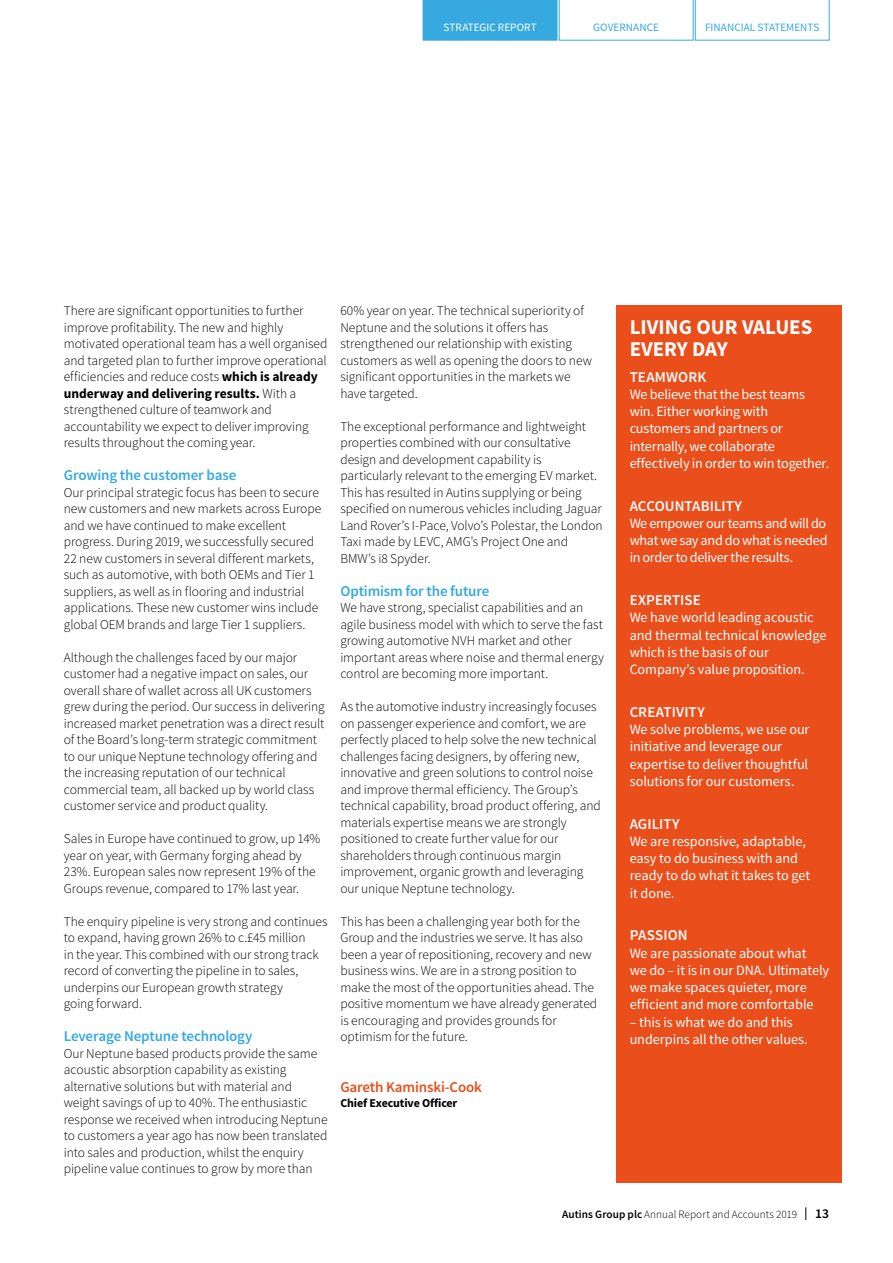
<style>
.page{position:relative;width:893px;height:1263px;background:#fff}
.page>*{position:absolute;margin:0;border:0;box-sizing:border-box;transform-origin:0 0}
.t1{font:700 21px/22.5px "Source Sans Pro";color:#fff}
.t2{font:600 15px "Source Sans Pro";letter-spacing:-.01em;color:#36a9e1}
.t3{font:600 15px "Source Sans Pro";letter-spacing:.005em;color:#fff}
.t4{font:600 15px "Source Sans Pro";letter-spacing:-.01em;color:#e94e1b}
.t5{font:14.25px/17.2px "Source Sans Pro";letter-spacing:-.01em;color:#fff}
.t6{font:300 13.5px/16.5px "Source Sans Pro";letter-spacing:-.005em;color:#000}
.t7{font:600 13.5px "Source Sans Pro";color:#000}
.t8{font:700 12px "Source Sans Pro";letter-spacing:-.01em;color:#000}
.t9{font:300 11.25px "Source Sans Pro";color:#000}
.t10{font:11.25px "Source Sans Pro";letter-spacing:.005em;color:#36a9e1}
.t11{font:11.25px "Source Sans Pro";letter-spacing:.005em;color:#fff}
.s1{font-weight:700}
.s2{font-weight:600}
</style>
<div class="page">
<svg style="left:805px;top:1207px;width:1px;height:13px"></svg>
<svg style="left:423px;top:0;width:406px;height:40px"></svg>
<div style="left:617px;top:305px;width:225px;height:877px;background:#e94e1b"></div>
<p class="t11" style="left:443px;top:21px;width:95px">STRATEGIC REPORT</p>
<p class="t10" style="left:593px;top:21px;width:67px">GOVERNANCE</p>
<p class="t10" style="left:705px;top:21px;width:116px">FINANCIAL STATEMENTS</p>
<p class="t6" style="left:64px;top:303px;width:265px">There are significant opportunities to further improve profitability. The new and highly motivated operational team has a well organised and targeted plan to further improve operational efficiencies and reduce costs <span class="s1">which is already underway and delivering results.</span> With a strengthened culture of teamwork and accountability we expect to deliver improving results throughout the coming year.</p>
<p class="t2" style="left:64px;top:466px;width:174px">Growing the customer base</p>
<p class="t6" style="left:64px;top:484px;width:259px">Our principal strategic focus has been to secure new customers and new markets across Europe and we have continued to make excellent progress. During 2019, we successfully secured 22 new customers in several different markets, such as automotive, with both OEMs and Tier 1 suppliers, as well as in flooring and industrial applications. These new customer wins include global OEM brands and large Tier 1 suppliers.</p>
<p class="t6" style="left:64px;top:649px;width:262px">Although the challenges faced by our major customer had a negative impact on sales, our overall share of wallet across all UK customers grew during the period. Our success in delivering increased market penetration was a direct result of the Board’s long-term strategic commitment to our unique Neptune technology offering and the increasing reputation of our technical commercial team, all backed up by world class customer service and product quality.</p>
<p class="t6" style="left:64px;top:830px;width:258px">Sales in Europe have continued to grow, up 14% year on year, with Germany forging ahead by 23%. European sales now represent 19% of the Groups revenue, compared to 17% last year.</p>
<p class="t6" style="left:64px;top:913px;width:265px">The enquiry pipeline is very strong and continues to expand, having grown 26% to c.£45 million<br>in the year. This combined with our strong track record of converting the pipeline in to sales, underpins our European growth strategy<br>going forward.</p>
<p class="t2" style="left:64px;top:1027px;width:190px">Leverage Neptune technology</p>
<p class="t6" style="left:64px;top:1045px;width:265px">Our Neptune based products provide the same acoustic absorption capability as existing alternative solutions but with material and weight savings of up to 40%. The enthusiastic response we received when introducing Neptune to customers a year ago has now been translated into sales and production, whilst the enquiry pipeline value continues to grow by more than</p>
<p class="t6" style="left:340px;top:303px;width:253px">60% year on year. The technical superiority of Neptune and the solutions it offers has strengthened our relationship with existing customers as well as opening the doors to new significant opportunities in the markets we have targeted.</p>
<p class="t6" style="left:340px;top:418px;width:264px">The exceptional performance and lightweight properties combined with our consultative design and development capability is particularly relevant to the emerging EV market.<br>This has resulted in Autins supplying or being specified on numerous vehicles including Jaguar Land Rover’s I-Pace, Volvo’s Polestar, the London Taxi made by LEVC, AMG’s Project One and BMW’s i8 Spyder.</p>
<p class="t2" style="left:340px;top:581px;width:151px">Optimism for the future</p>
<p class="t6" style="left:340px;top:600px;width:265px">We have strong, specialist capabilities and an agile business model with which to serve the fast growing automotive NVH market and other important areas where noise and thermal energy control are becoming more important.</p>
<p class="t6" style="left:340px;top:699px;width:262px">As the automotive industry increasingly focuses on passenger experience and comfort, we are perfectly placed to help solve the new technical challenges facing designers, by offering new, innovative and green solutions to control noise and improve thermal efficiency. The Group’s technical capability, broad product offering, and materials expertise means we are strongly positioned to create further value for our shareholders through continuous margin improvement, organic growth and leveraging our unique Neptune technology.</p>
<p class="t6" style="left:340px;top:913px;width:258px">This has been a challenging year both for the Group and the industries we serve. It has also been a year of repositioning, recovery and new business wins. We are in a strong position to make the most of the opportunities ahead. The positive momentum we have already generated is encouraging and provides grounds for optimism for the future.</p>
<p class="t4" style="left:340px;top:1078px;width:143px">Gareth Kaminski-Cook</p>
<p class="t8" style="left:340px;top:1096px;width:119px">Chief Executive Officer</p>
<h1 class="t1" style="left:630px;top:316px;width:184px">LIVING OUR VALUES<br>EVERY DAY</h1>
<p class="t3" style="left:630px;top:367px;width:78px">TEAMWORK</p>
<p class="t5" style="left:630px;top:386px;width:201px">We believe that the best teams win. Either working with customers and partners or internally, we collaborate effectively in order to win together.</p>
<p class="t3" style="left:630px;top:496px;width:114px">ACCOUNTABILITY</p>
<p class="t5" style="left:630px;top:515px;width:199px;text-align:justify">We empower our teams and will do what we say and do what is needed in order to deliver the results.</p>
<p class="t3" style="left:630px;top:591px;width:73px">EXPERTISE</p>
<p class="t5" style="left:630px;top:609px;width:198px">We have world leading acoustic and thermal technical knowledge which is the basis of our<br>Company’s value proposition.</p>
<p class="t3" style="left:630px;top:702px;width:77px">CREATIVITY</p>
<p class="t5" style="left:630px;top:721px;width:181px">We solve problems, we use our initiative and leverage our expertise to deliver thoughtful solutions for our customers.</p>
<p class="t3" style="left:630px;top:814px;width:51px">AGILITY</p>
<p class="t5" style="left:630px;top:833px;width:182px">We are responsive, adaptable, easy to do business with and ready to do what it takes to get it done.</p>
<p class="t3" style="left:630px;top:926px;width:59px">PASSION</p>
<p class="t5" style="left:630px;top:944px;width:201px">We are passionate about what<br>we do – it is in our DNA. Ultimately we make spaces quieter, more efficient and more comfortable</p>
<p class="t5" style="left:630px;top:1014px;width:180px">– this is what we do and this underpins all the other values.</p>
<p class="t9" style="left:562px;top:1207px;width:237px"><span class="s2">Autins Group plc</span> Annual Report and Accounts 2019</p>
<p class="t7" style="left:815px;top:1205px;width:15px">13</p>
</div>
